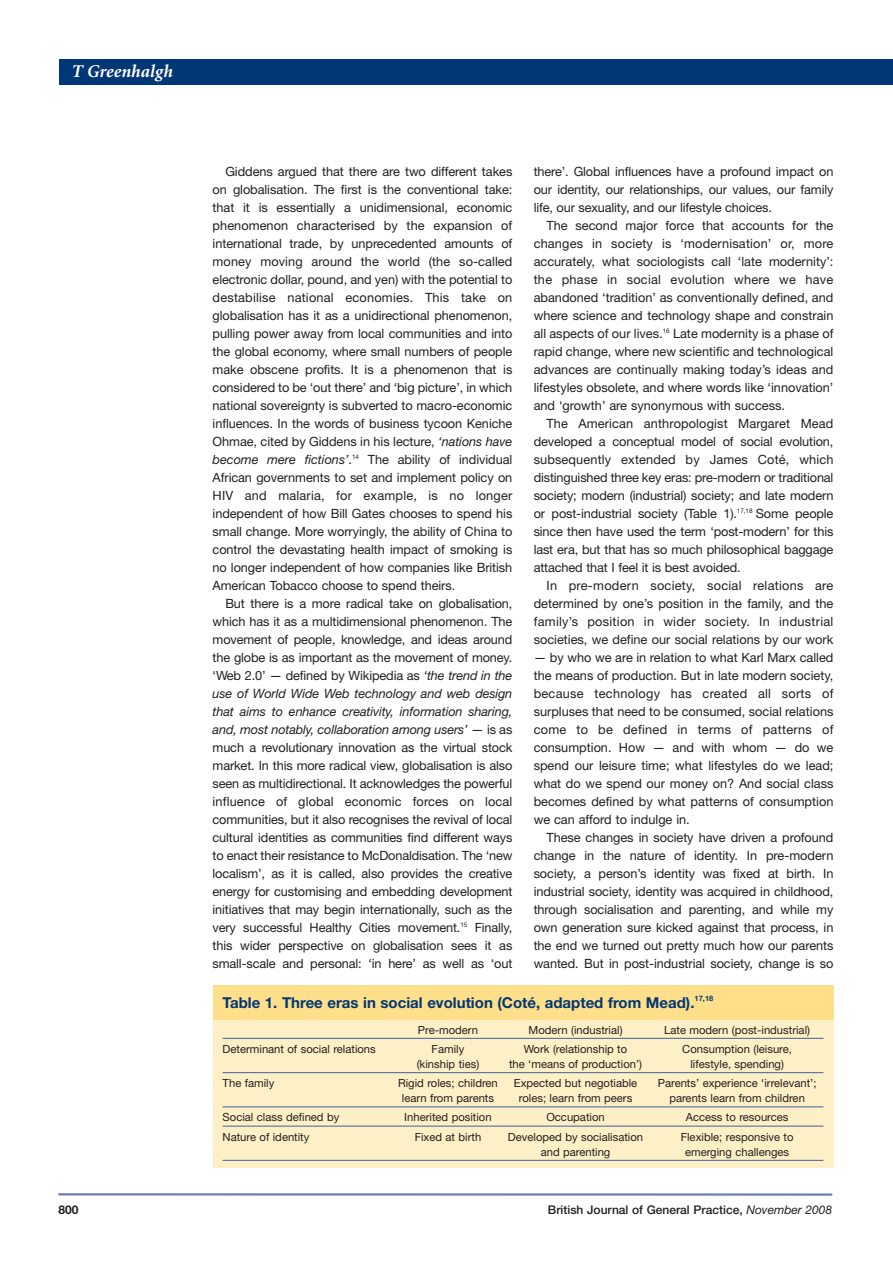
<style>
.page{position:relative;width:893px;height:1263px;background:#fff}
.page>*{position:absolute;margin:0;border:0;box-sizing:border-box;transform-origin:0 0}
.t1{font:italic 700 18px "Minion";color:#fff}
.t2{font:700 15px "Helvetica Neue";color:#013775}
.t3{font:12.75px/18px "Helvetica Neue";letter-spacing:-.005em;color:#231f20;text-align:justify}
.t4{font:500 12px "Helvetica Neue";color:#231f20}
.t5{font:700 12px "Helvetica Neue";color:#231f20}
.t6{font:11.25px "Helvetica Neue";color:#231f20}
.t7{font:700 7.5px "Helvetica Neue";color:#013775}
.s1{font-style:italic}
.s2{font-family:"Helvetica Neue Italic TT";font-weight:400}
</style>
<div class="page">
<hr style="left:58px;top:1193px;width:774px;height:3px;background:#6e7fad">
<div style="left:61px;top:60px;width:832px;height:25px;background:#013775"></div>
<div style="left:213px;top:985px;width:620px;height:182px;background:#fef0c6"></div>
<hr style="left:223px;top:1038px;width:600px;height:1px;background:#596ea1">
<hr style="left:223px;top:1072px;width:600px;height:1px;background:#596ea1">
<hr style="left:223px;top:1106px;width:600px;height:1px;background:#596ea1">
<hr style="left:223px;top:1125px;width:600px;height:2px;background:#596ea1">
<hr style="left:223px;top:1160px;width:600px;height:1px;background:#596ea1">
<div style="left:213px;top:985px;width:620px;height:34px;background:#ffdf89"></div>
<h1 class="t1" style="left:72px;top:64px;width:103px">T Greenhalgh</h1>
<p class="t3" style="left:213px;top:163px;width:301px;text-indent:13px">Giddens argued that there are two different takes on globalisation. The first is the conventional take: that it is essentially a unidimensional, economic phenomenon characterised by the expansion of international trade, by unprecedented amounts of money moving around the world (the so-called electronic dollar, pound, and yen) with the potential to destabilise national economies. This take on globalisation has it as a unidirectional phenomenon, pulling power away from local communities and into the global economy, where small numbers of people make obscene profits. It is a phenomenon that is considered to be ‘out there’ and ‘big picture’, in which national sovereignty is subverted to macro-economic influences. In the words of business tycoon Keniche Ohmae, cited by Giddens in his lecture, <span class="s1">‘nations have become mere fictions’</span>.<sup>14</sup> The ability of individual African governments to set and implement policy on HIV and malaria, for example, is no longer independent of how Bill Gates chooses to spend his small change. More worryingly, the ability of China to control the devastating health impact of smoking is no longer independent of how companies like British American Tobacco choose to spend theirs.</p>
<p class="t3" style="left:213px;top:595px;width:301px;text-indent:13px">But there is a more radical take on globalisation, which has it as a multidimensional phenomenon. The movement of people, knowledge, and ideas around the globe is as important as the movement of money. ‘Web 2.0’ — defined by Wikipedia as <span class="s1">‘the trend in the use of World Wide Web technology and web design that aims to enhance creativity, information sharing, and, most notably, collaboration among users’</span> — is as much a revolutionary innovation as the virtual stock market. In this more radical view, globalisation is also seen as multidirectional. It acknowledges the powerful influence of global economic forces on local communities, but it also recognises the revival of local cultural identities as communities find different ways to enact their resistance to McDonaldisation. The ‘new localism’, as it is called, also provides the creative energy for customising and embedding development initiatives that may begin internationally, such as the very successful Healthy Cities movement.<sup>15</sup> Finally, this wider perspective on globalisation sees it as small-scale and personal: ‘in here’ as well as ‘out</p>
<p class="t3" style="left:534px;top:163px;width:301px">there’. Global influences have a profound impact on our identity, our relationships, our values, our family life, our sexuality, and our lifestyle choices.</p>
<p class="t3" style="left:534px;top:217px;width:301px;text-indent:13px">The second major force that accounts for the changes in society is ‘modernisation’ or, more accurately, what sociologists call ‘late modernity’: the phase in social evolution where we have abandoned ‘tradition’ as conventionally defined, and where science and technology shape and constrain all aspects of our lives.<sup>16</sup> Late modernity is a phase of rapid change, where new scientific and technological advances are continually making today’s ideas and lifestyles obsolete, and where words like ‘innovation’ and ‘growth’ are synonymous with success.</p>
<p class="t3" style="left:534px;top:415px;width:301px;text-indent:13px">The American anthropologist Margaret Mead developed a conceptual model of social evolution, subsequently extended by James Coté, which distinguished three key eras: pre-modern or traditional society; modern (industrial) society; and late modern or post-industrial society (Table 1).<sup>17,18</sup> Some people since then have used the term ‘post-modern’ for this last era, but that has so much philosophical baggage attached that I feel it is best avoided.</p>
<p class="t3" style="left:534px;top:577px;width:301px;text-indent:13px">In pre-modern society, social relations are determined by one’s position in the family, and the family’s position in wider society. In industrial societies, we define our social relations by our work</p>
<p class="t3" style="left:534px;top:649px;width:301px">— by who we are in relation to what Karl Marx called the means of production. But in late modern society, because technology has created all sorts of surpluses that need to be consumed, social relations come to be defined in terms of patterns of consumption. How — and with whom — do we spend our leisure time; what lifestyles do we lead; what do we spend our money on? And social class becomes defined by what patterns of consumption we can afford to indulge in.</p>
<p class="t3" style="left:534px;top:829px;width:301px;text-indent:13px">These changes in society have driven a profound change in the nature of identity. In pre-modern society, a person’s identity was fixed at birth. In industrial society, identity was acquired in childhood, through socialisation and parenting, and while my own generation sure kicked against that process, in the end we turned out pretty much how our parents wanted. But in post-industrial society, change is so</p>
<p class="t2" style="left:223px;top:993px;width:473px">Table 1. Three eras in social evolution (Coté, adapted from Mead).</p>
<p class="t7" style="left:695px;top:993px;width:20px">17,18</p>
<p class="t6" style="left:418px;top:1025px;width:62px">Pre-modern</p>
<p class="t6" style="left:528px;top:1025px;width:96px">Modern (industrial)</p>
<p class="t6" style="left:664px;top:1025px;width:147px">Late modern (post-industrial)</p>
<p class="t6" style="left:223px;top:1045px;width:155px">Determinant of social relations</p>
<p class="t6" style="left:432px;top:1045px;width:34px">Family</p>
<p class="t6" style="left:524px;top:1045px;width:105px">Work (relationship to</p>
<p class="t6" style="left:682px;top:1045px;width:111px">Consumption (leisure,</p>
<p class="t6" style="left:417px;top:1060px;width:64px">(kinship ties)</p>
<p class="t6" style="left:509px;top:1060px;width:135px">the ‘means of production’)</p>
<p class="t6" style="left:690px;top:1060px;width:95px">lifestyle, spending)</p>
<p class="t6" style="left:223px;top:1079px;width:53px">The family</p>
<p class="t6" style="left:398px;top:1079px;width:101px">Rigid roles; children</p>
<p class="t6" style="left:514px;top:1079px;width:125px">Expected but negotiable</p>
<p class="t6" style="left:658px;top:1079px;width:160px">Parents’ experience ‘irrelevant’;</p>
<p class="t6" style="left:402px;top:1094px;width:94px">learn from parents</p>
<p class="t6" style="left:519px;top:1094px;width:115px">roles; learn from peers</p>
<p class="t6" style="left:669px;top:1094px;width:137px">parents learn from children</p>
<p class="t6" style="left:223px;top:1113px;width:118px">Social class defined by</p>
<p class="t6" style="left:404px;top:1113px;width:89px">Inherited position</p>
<p class="t6" style="left:546px;top:1113px;width:60px">Occupation</p>
<p class="t6" style="left:686px;top:1113px;width:104px">Access to resources</p>
<p class="t6" style="left:223px;top:1132px;width:88px">Nature of identity</p>
<p class="t6" style="left:415px;top:1132px;width:68px">Fixed at birth</p>
<p class="t6" style="left:508px;top:1132px;width:137px">Developed by socialisation</p>
<p class="t6" style="left:681px;top:1132px;width:114px">Flexible; responsive to</p>
<p class="t6" style="left:541px;top:1147px;width:71px">and parenting</p>
<p class="t6" style="left:685px;top:1147px;width:105px">emerging challenges</p>
<p class="t5" style="left:58px;top:1202px;width:22px">800</p>
<p class="t4" style="left:548px;top:1206px;width:286px">British Journal of General Practice, <span class="s2">November 2008</span></p>
</div>
